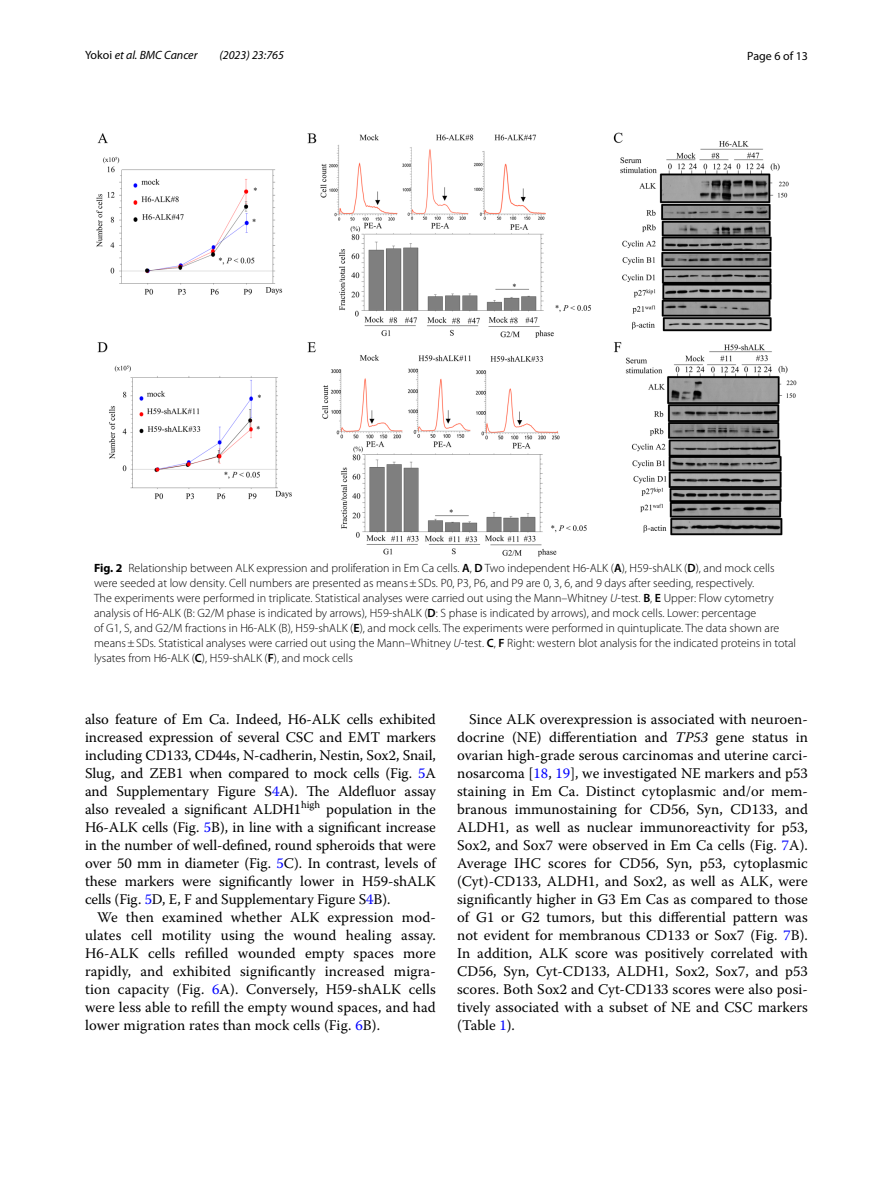
<style>
.page{position:relative;width:893px;height:1187px;background:#fff}
.page>*{position:absolute;margin:0;border:0;box-sizing:border-box;transform-origin:0 0}
.t1{font:14.7px/18px "Warnock Pro";letter-spacing:.005em;color:#000;text-align:justify}
.t2{font:300 12px/15px "Myriad Pro";color:#000}
.t3{font:italic 12px "Myriad Pro";color:#000}
.t4{font:12px "Myriad Pro";color:#000}
.s1{font-style:normal}
.s2{font-weight:700}
.s3{font-weight:600}
.s4{font-style:italic}
.s5{color:#00f}
</style>
<div class="page">
<img style="left:96px;top:133px;width:701px;height:423px">
<p class="t3" style="left:85px;top:48px;width:114px"><span class="s1">Yokoi</span> et al. BMC Cancer</p>
<p class="t3" style="left:219px;top:48px;width:66px">(2023) 23:765</p>
<p class="t4" style="left:747px;top:48px;width:62px">Page 6 of 13</p>
<p class="t2" style="left:94px;top:560px;width:704px"><span class="s2">Fig. 2</span> Relationship between ALK expression and proliferation in Em Ca cells. <span class="s3">A</span>, <span class="s3">D</span> Two independent H6-ALK (<span class="s3">A</span>), H59-shALK (<span class="s3">D</span>), and mock cells were seeded at low density. Cell numbers are presented as means±SDs. P0, P3, P6, and P9 are 0, 3, 6, and 9 days after seeding, respectively.<br>The experiments were performed in triplicate. Statistical analyses were carried out using the Mann–Whitney <span class="s4">U</span>-test. <span class="s3">B</span>, <span class="s3">E</span> Upper: Flow cytometry analysis of H6-ALK (B: G2/M phase is indicated by arrows), H59-shALK (<span class="s3">D</span>: S phase is indicated by arrows), and mock cells. Lower: percentage<br>of G1, S, and G2/M fractions in H6-ALK (B), H59-shALK (<span class="s3">E</span>), and mock cells. The experiments were performed in quintuplicate. The data shown are means±SDs. Statistical analyses were carried out using the Mann–Whitney <span class="s4">U</span>-test. <span class="s3">C</span>, <span class="s3">F</span> Right: western blot analysis for the indicated proteins in total lysates from H6-ALK (<span class="s3">C</span>), H59-shALK (<span class="s3">F</span>), and mock cells</p>
<p class="t1" style="left:85px;top:710px;width:352px">also feature of Em Ca. Indeed, H6-ALK cells exhibited increased expression of several CSC and EMT markers including CD133, CD44s, N-cadherin, Nestin, Sox2, Snail, Slug, and ZEB1 when compared to mock cells (Fig. <span class="s5">5</span>A and Supplementary Figure S<span class="s5">4</span>A). The Aldefluor assay also revealed a significant ALDH1<sup>high</sup> population in the H6-ALK cells (Fig. <span class="s5">5</span>B), in line with a significant increase in the number of well-defined, round spheroids that were over 50 mm in diameter (Fig. <span class="s5">5</span>C). In contrast, levels of these markers were significantly lower in H59-shALK cells (Fig. <span class="s5">5</span>D, E, F and Supplementary Figure S<span class="s5">4</span>B).</p>
<p class="t1" style="left:85px;top:908px;width:352px;text-indent:12px">We then examined whether ALK expression mod&shy;ulates cell motility using the wound healing assay.<br>H6-ALK cells refilled wounded empty spaces more rapidly, and exhibited significantly increased migra&shy;tion capacity (Fig. <span class="s5">6</span>A). Conversely, H59-shALK cells were less able to refill the empty wound spaces, and had lower migration rates than mock cells (Fig. <span class="s5">6</span>B).</p>
<p class="t1" style="left:457px;top:710px;width:352px;text-indent:12px">Since ALK overexpression is associated with neuroen&shy;docrine (NE) differentiation and <span class="s4">TP53</span> gene status in ovarian high-grade serous carcinomas and uterine carci&shy;nosarcoma [<span class="s5">18</span>, <span class="s5">19</span>], we investigated NE markers and p53 staining in Em Ca. Distinct cytoplasmic and/or mem&shy;branous immunostaining for CD56, Syn, CD133, and ALDH1, as well as nuclear immunoreactivity for p53, Sox2, and Sox7 were observed in Em Ca cells (Fig. <span class="s5">7</span>A).<br>Average IHC scores for CD56, Syn, p53, cytoplasmic (Cyt)-CD133, ALDH1, and Sox2, as well as ALK, were significantly higher in G3 Em Cas as compared to those of G1 or G2 tumors, but this differential pattern was not evident for membranous CD133 or Sox7 (Fig. <span class="s5">7</span>B).<br>In addition, ALK score was positively correlated with CD56, Syn, Cyt-CD133, ALDH1, Sox2, Sox7, and p53 scores. Both Sox2 and Cyt-CD133 scores were also posi&shy;tively associated with a subset of NE and CSC markers (Table <span class="s5">1</span>).</p>
</div>
